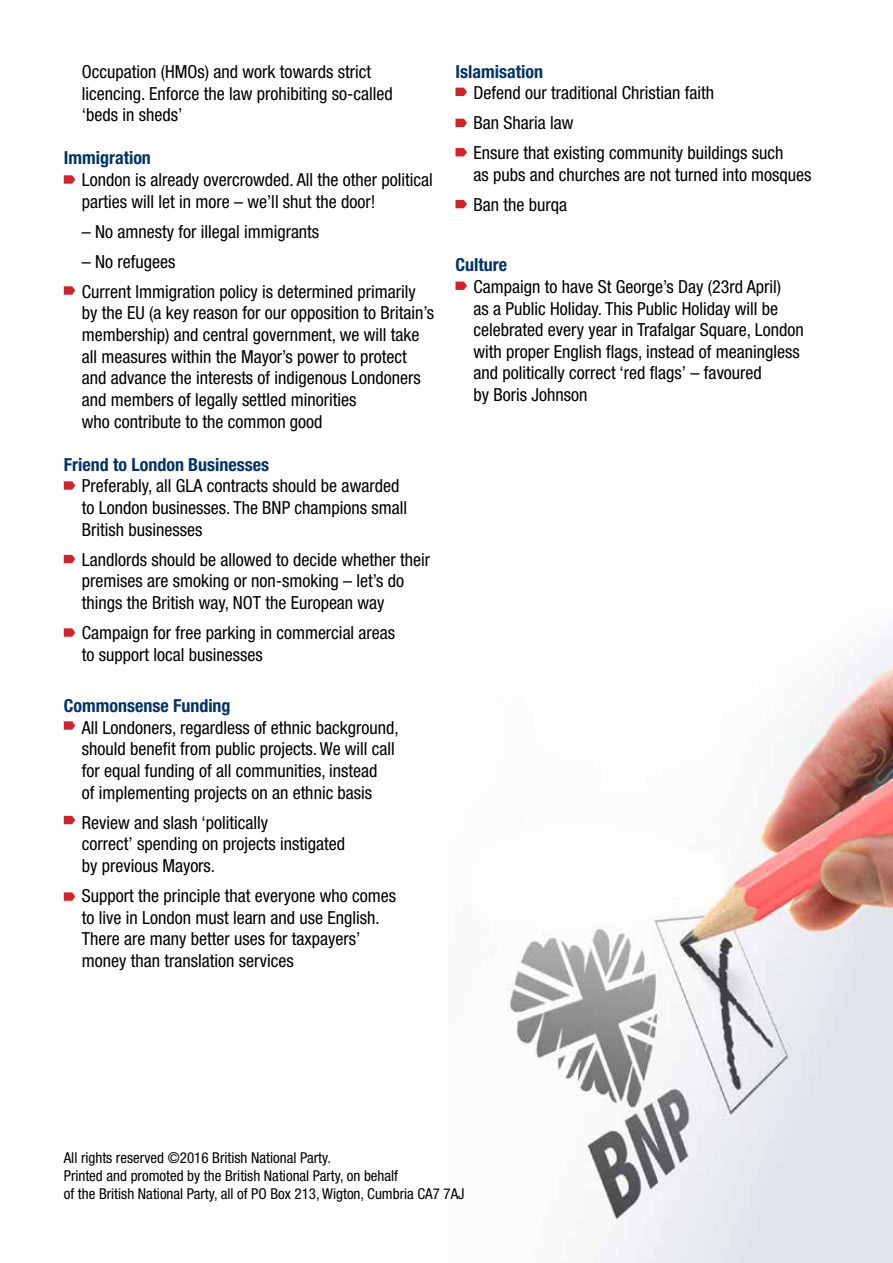
<style>
.page{position:relative;width:893px;height:1263px;background:#fff}
.page>*{position:absolute;margin:0;border:0;box-sizing:border-box;transform-origin:0 0}
.t1{font:condensed 18px/21.6px "Helvetica Neue";color:#000}
.t2{font:700 condensed 18px "Helvetica Neue";color:#036}
.t3{font:condensed 15px/18px "Helvetica Neue";color:#000}
</style>
<div class="page">
<img style="left:507px;top:638px;width:386px;height:625px">
<svg style="left:455px;top:282px;width:12px;height:8px"></svg>
<svg style="left:455px;top:200px;width:12px;height:8px"></svg>
<svg style="left:455px;top:119px;width:12px;height:8px"></svg>
<svg style="left:455px;top:148px;width:12px;height:8px"></svg>
<svg style="left:455px;top:88px;width:12px;height:8px"></svg>
<svg style="left:64px;top:286px;width:11px;height:9px"></svg>
<svg style="left:64px;top:481px;width:11px;height:9px"></svg>
<svg style="left:64px;top:175px;width:11px;height:9px"></svg>
<svg style="left:64px;top:555px;width:11px;height:8px"></svg>
<svg style="left:64px;top:628px;width:11px;height:9px"></svg>
<svg style="left:64px;top:721px;width:11px;height:9px"></svg>
<svg style="left:64px;top:816px;width:11px;height:8px"></svg>
<svg style="left:64px;top:892px;width:11px;height:9px"></svg>
<p class="t1" style="left:82px;top:61px;width:313px">Occupation (HMOs) and work towards strict licencing. Enforce the law prohibiting so-called ‘beds in sheds’</p>
<p class="t2" style="left:64px;top:147px;width:89px">Immigration</p>
<p class="t1" style="left:82px;top:169px;width:353px">London is already overcrowded. All the other political parties will let in more – we’ll shut the door!</p>
<p class="t1" style="left:82px;top:220px;width:239px">– No amnesty for illegal immigrants</p>
<p class="t1" style="left:82px;top:246px;width:335px;line-height:30.2px">– No refugees<br>Current Immigration policy is determined primarily</p>
<p class="t1" style="left:82px;top:302px;width:354px">by the EU (a key reason for our opposition to Britain’s membership) and central government, we will take all measures within the Mayor’s power to protect and advance the interests of indigenous Londoners and members of legally settled minorities<br>who contribute to the common good</p>
<p class="t2" style="left:64px;top:453px;width:207px">Friend to London Businesses</p>
<p class="t1" style="left:82px;top:475px;width:327px">Preferably, all GLA contracts should be awarded to London businesses. The BNP champions small<br>British businesses</p>
<p class="t1" style="left:82px;top:548px;width:350px">Landlords should be allowed to decide whether their premises are smoking or non-smoking – let’s do things the British way, NOT the European way</p>
<p class="t1" style="left:82px;top:622px;width:315px">Campaign for free parking in commercial areas to support local businesses</p>
<p class="t2" style="left:64px;top:695px;width:168px">Commonsense Funding</p>
<p class="t1" style="left:82px;top:716px;width:319px">All Londoners, regardless of ethnic background, should benefit from public projects. We will call for equal funding of all communities, instead<br>of implementing projects on an ethnic basis</p>
<p class="t1" style="left:82px;top:811px;width:265px">Review and slash ‘politically<br>correct’ spending on projects instigated by previous Mayors.</p>
<p class="t1" style="left:82px;top:885px;width:316px">Support the principle that everyone who comes to live in London must learn and use English.<br>There are many better uses for taxpayers’ money than translation services</p>
<p class="t2" style="left:455px;top:60px;width:89px">Islamisation</p>
<p class="t1" style="left:473px;top:78px;width:312px;line-height:30.2px">Defend our traditional Christian faith<br>Ban Sharia law<br>Ensure that existing community buildings such</p>
<p class="t1" style="left:473px;top:160px;width:340px;line-height:30.2px">as pubs and churches are not turned into mosques<br>Ban the burqa</p>
<p class="t2" style="left:455px;top:254px;width:53px">Culture</p>
<p class="t1" style="left:473px;top:276px;width:332px">Campaign to have St George’s Day (23rd April)<br>as a Public Holiday. This Public Holiday will be celebrated every year in Trafalgar Square, London with proper English flags, instead of meaningless and politically correct ‘red flags’ – favoured<br>by Boris Johnson</p>
<p class="t3" style="left:64px;top:1149px;width:402px">All rights reserved ©2016 British National Party.<br>Printed and promoted by the British National Party, on behalf<br>of the British National Party, all of PO Box 213, Wigton, Cumbria CA7 7AJ</p>
</div>
